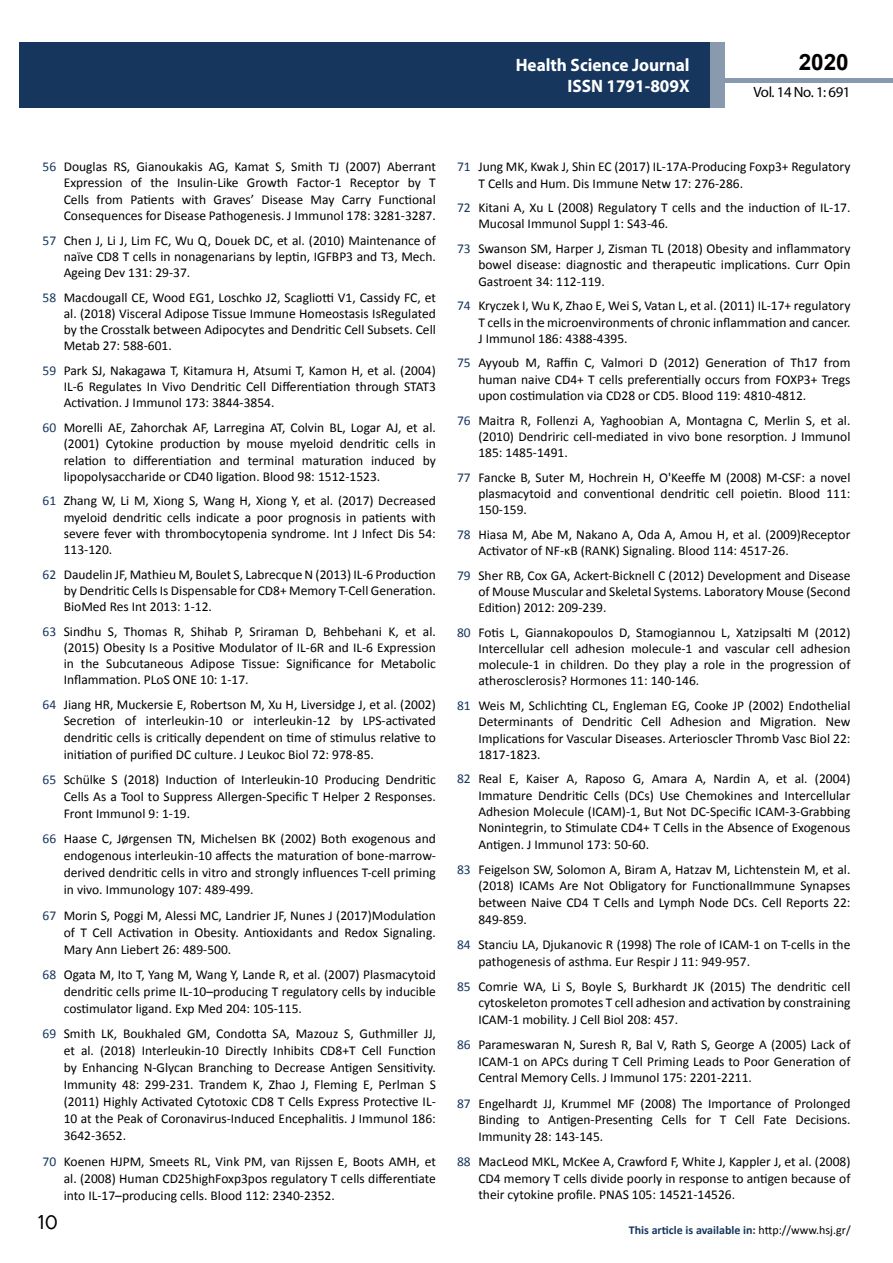
<style>
.page{position:relative;width:893px;height:1263px;background:#fff}
.page>*{position:absolute;margin:0;border:0;box-sizing:border-box;transform-origin:0 0}
.t1{font:25.5px "Tunga";color:#000}
.t2{font:700 22.5px "Arial";color:#000}
.t3{font:700 18px/21.6px "Myriad Pro";color:#fff;text-align:right;scale:.96 1}
.t4{font:14.85px "Myriad Pro";letter-spacing:-.03em;color:#000}
.t5{font:13.5px/16.2px "Calibri";color:#000;text-align:justify}
.t6{font:700 12px "Calibri";color:#16365d}
.s1{color:#16365d}
.s2{font-weight:400;color:#000}
</style>
<div class="page">
<hr style="left:725px;top:78px;width:168px;height:4px;background:#8a9aae">
<div style="left:19px;top:42px;width:690px;height:66px;background:#16365d"></div>
<div style="left:709px;top:42px;width:16px;height:66px;background:#8a9aae"></div>
<h3 class="t3" style="left:517px;top:53px;width:198px">ARCHIVOS DE MEDICINA<br>ISSN 169 - 465</h3>
<h2 class="t2" style="left:799px;top:47px;width:52px">2020</h2>
<h3 class="t3" style="left:516px;top:53px;width:183px">Health Science Journal<br>ISSN 1791-809X</h3>
<p class="t4" style="left:754px;top:83px;width:98px">Vol. 14 No. 1: 691</p>
<p class="t5" style="left:64px;top:159px;width:374px;text-indent:-21px"><span class="s1">56</span> Douglas RS, Gianoukakis AG, Kamat S, Smith TJ (2007) Aberrant Expression of the Insulin-Like Growth Factor-1 Receptor by T Cells from Patients with Graves’ Disease May Carry Functional Consequences for Disease Pathogenesis. J Immunol 178: 3281-3287.</p>
<p class="t5" style="left:64px;top:232px;width:374px;text-indent:-21px"><span class="s1">57</span> Chen J, Li J, Lim FC, Wu Q, Douek DC, et al. (2010) Maintenance of naïve CD8 T cells in nonagenarians by leptin, IGFBP3 and T3, Mech.<br>Ageing Dev 131: 29-37.</p>
<p class="t5" style="left:64px;top:289px;width:374px;text-indent:-21px"><span class="s1">58</span> Macdougall CE, Wood EG1, Loschko J2, Scagliotti V1, Cassidy FC, et al. (2018) Visceral Adipose Tissue Immune Homeostasis IsRegulated by the Crosstalk between Adipocytes and Dendritic Cell Subsets. Cell Metab 27: 588-601.</p>
<p class="t5" style="left:64px;top:362px;width:374px;text-indent:-21px"><span class="s1">59</span> Park SJ, Nakagawa T, Kitamura H, Atsumi T, Kamon H, et al. (2004)<br>IL-6 Regulates In Vivo Dendritic Cell Differentiation through STAT3<br>Activation. J Immunol 173: 3844-3854.</p>
<p class="t5" style="left:64px;top:420px;width:374px;text-indent:-21px"><span class="s1">60</span> Morelli AE, Zahorchak AF, Larregina AT, Colvin BL, Logar AJ, et al. (2001) Cytokine production by mouse myeloid dendritic cells in relation to differentiation and terminal maturation induced by lipopolysaccharide or CD40 ligation. Blood 98: 1512-1523.</p>
<p class="t5" style="left:64px;top:493px;width:374px;text-indent:-21px"><span class="s1">61</span> Zhang W, Li M, Xiong S, Wang H, Xiong Y, et al. (2017) Decreased myeloid dendritic cells indicate a poor prognosis in patients with severe fever with thrombocytopenia syndrome. Int J Infect Dis 54:<br>113-120.</p>
<p class="t5" style="left:64px;top:566px;width:374px;text-indent:-21px"><span class="s1">62</span> Daudelin JF, Mathieu M, Boulet S, Labrecque N (2013) IL-6 Production by Dendritic Cells Is Dispensable for CD8+ Memory T-Cell Generation.<br>BioMed Res Int 2013: 1-12.</p>
<p class="t5" style="left:64px;top:623px;width:374px;text-indent:-21px"><span class="s1">63</span> Sindhu S, Thomas R, Shihab P, Sriraman D, Behbehani K, et al. (2015) Obesity Is a Positive Modulator of IL-6R and IL-6 Expression in the Subcutaneous Adipose Tissue: Significance for Metabolic Inflammation. PLoS ONE 10: 1-17.</p>
<p class="t5" style="left:64px;top:696px;width:374px;text-indent:-21px"><span class="s1">64</span> Jiang HR, Muckersie E, Robertson M, Xu H, Liversidge J, et al. (2002)<br>Secretion of interleukin-10 or interleukin-12 by LPS-activated dendritic cells is critically dependent on time of stimulus relative to initiation of purified DC culture. J Leukoc Biol 72: 978-85.</p>
<p class="t5" style="left:64px;top:771px;width:374px;line-height:17px;text-indent:-21px"><span class="s1">65</span> Schülke S (2018) Induction of Interleukin-10 Producing Dendritic Cells As a Tool to Suppress Allergen-Specific T Helper 2 Responses.<br>Front Immunol 9: 1-19.</p>
<p class="t5" style="left:64px;top:830px;width:374px;line-height:17px;text-indent:-21px"><span class="s1">66</span> Haase C, Jørgensen TN, Michelsen BK (2002) Both exogenous and endogenous interleukin-10 affects the maturation of bone-marrow&shy;derived dendritic cells in vitro and strongly influences T-cell priming in vivo. Immunology 107: 489-499.</p>
<p class="t5" style="left:64px;top:907px;width:374px;line-height:17px;text-indent:-21px"><span class="s1">67</span> Morin S, Poggi M, Alessi MC, Landrier JF, Nunes J (2017)Modulation of T Cell Activation in Obesity. Antioxidants and Redox Signaling.<br>Mary Ann Liebert 26: 489-500.</p>
<p class="t5" style="left:64px;top:966px;width:374px;line-height:17px;text-indent:-21px"><span class="s1">68</span> Ogata M, Ito T, Yang M, Wang Y, Lande R, et al. (2007) Plasmacytoid dendritic cells prime IL-10–producing T regulatory cells by inducible costimulator ligand. Exp Med 204: 105-115.</p>
<p class="t5" style="left:64px;top:1025px;width:374px;line-height:17px;text-indent:-21px"><span class="s1">69</span> Smith LK, Boukhaled GM, Condotta SA, Mazouz S, Guthmiller JJ, et al. (2018) Interleukin-10 Directly Inhibits CD8+T Cell Function by Enhancing N-Glycan Branching to Decrease Antigen Sensitivity.<br>Immunity 48: 299-231. Trandem K, Zhao J, Fleming E, Perlman S (2011) Highly Activated Cytotoxic CD8 T Cells Express Protective IL-10 at the Peak of Coronavirus-Induced Encephalitis. J Immunol 186:<br>3642-3652.</p>
<p class="t5" style="left:64px;top:1153px;width:374px;line-height:17px;text-indent:-21px"><span class="s1">70</span> Koenen HJPM, Smeets RL, Vink PM, van Rijssen E, Boots AMH, et al. (2008) Human CD25highFoxp3pos regulatory T cells differentiate into IL-17–producing cells. Blood 112: 2340-2352.</p>
<h1 class="t1" style="left:38px;top:1205px;width:22px">10</h1>
<p class="t5" style="left:478px;top:159px;width:374px;text-indent:-21px"><span class="s1">71</span> Jung MK, Kwak J, Shin EC (2017) IL-17A-Producing Foxp3+ Regulatory<br>T Cells and Hum. Dis Immune Netw 17: 276-286.</p>
<p class="t5" style="left:478px;top:200px;width:374px;text-indent:-21px"><span class="s1">72</span> Kitani A, Xu L (2008) Regulatory T cells and the induction of IL-17.<br>Mucosal Immunol Suppl 1: S43-46.</p>
<p class="t5" style="left:478px;top:241px;width:374px;text-indent:-21px"><span class="s1">73</span> Swanson SM, Harper J, Zisman TL (2018) Obesity and inflammatory bowel disease: diagnostic and therapeutic implications. Curr Opin Gastroent 34: 112-119.</p>
<p class="t5" style="left:478px;top:298px;width:374px;text-indent:-21px"><span class="s1">74</span> Kryczek I, Wu K, Zhao E, Wei S, Vatan L, et al. (2011) IL-17+ regulatory T cells in the microenvironments of chronic inflammation and cancer.<br>J Immunol 186: 4388-4395.</p>
<p class="t5" style="left:478px;top:355px;width:374px;text-indent:-21px"><span class="s1">75</span> Ayyoub M, Raffin C, Valmori D (2012) Generation of Th17 from human naive CD4+ T cells preferentially occurs from FOXP3+ Tregs upon costimulation via CD28 or CD5. Blood 119: 4810-4812.</p>
<p class="t5" style="left:478px;top:412px;width:374px;text-indent:-21px"><span class="s1">76</span> Maitra R, Follenzi A, Yaghoobian A, Montagna C, Merlin S, et al. (2010) Dendriric cell-mediated in vivo bone resorption. J Immunol 185: 1485-1491.</p>
<p class="t5" style="left:478px;top:469px;width:374px;text-indent:-21px"><span class="s1">77</span> Fancke B, Suter M, Hochrein H, O'Keeffe M (2008) M-CSF: a novel plasmacytoid and conventional dendritic cell poietin. Blood 111:<br>150-159.</p>
<p class="t5" style="left:478px;top:526px;width:374px;text-indent:-21px"><span class="s1">78</span> Hiasa M, Abe M, Nakano A, Oda A, Amou H, et al. (2009)Receptor<br>Activator of NF-κB (RANK) Signaling. Blood 114: 4517-26.</p>
<p class="t5" style="left:478px;top:567px;width:374px;text-indent:-21px"><span class="s1">79</span> Sher RB, Cox GA, Ackert-Bicknell C (2012) Development and Disease of Mouse Muscular and Skeletal Systems. Laboratory Mouse (Second Edition) 2012: 209-239.</p>
<p class="t5" style="left:478px;top:624px;width:374px;text-indent:-21px"><span class="s1">80</span> Fotis L, Giannakopoulos D, Stamogiannou L, Xatzipsalti M (2012)<br>Intercellular cell adhesion molecule-1 and vascular cell adhesion molecule-1 in children. Do they play a role in the progression of atherosclerosis? Hormones 11: 140-146.</p>
<p class="t5" style="left:478px;top:697px;width:374px;text-indent:-21px"><span class="s1">81</span> Weis M, Schlichting CL, Engleman EG, Cooke JP (2002) Endothelial Determinants of Dendritic Cell Adhesion and Migration. New Implications for Vascular Diseases. Arterioscler Thromb Vasc Biol 22:<br>1817-1823.</p>
<p class="t5" style="left:478px;top:771px;width:374px;text-indent:-21px"><span class="s1">82</span> Real E, Kaiser A, Raposo G, Amara A, Nardin A, et al. (2004)<br>Immature Dendritic Cells (DCs) Use Chemokines and Intercellular Adhesion Molecule (ICAM)-1, But Not DC-Specific ICAM-3-Grabbing Nonintegrin, to Stimulate CD4+ T Cells in the Absence of Exogenous Antigen. J Immunol 173: 50-60.</p>
<p class="t5" style="left:478px;top:861px;width:374px;line-height:16.6px;text-indent:-21px"><span class="s1">83</span> Feigelson SW, Solomon A, Biram A, Hatzav M, Lichtenstein M, et al. (2018) ICAMs Are Not Obligatory for FunctionalImmune Synapses between Naive CD4 T Cells and Lymph Node DCs. Cell Reports 22:<br>849-859.</p>
<p class="t5" style="left:478px;top:936px;width:374px;line-height:16.6px;text-indent:-21px"><span class="s1">84</span> Stanciu LA, Djukanovic R (1998) The role of ICAM-1 on T-cells in the pathogenesis of asthma. Eur Respir J 11: 949-957.</p>
<p class="t5" style="left:478px;top:978px;width:374px;line-height:16.6px;text-indent:-21px"><span class="s1">85</span> Comrie WA, Li S, Boyle S, Burkhardt JK (2015) The dendritic cell cytoskeleton promotes T cell adhesion and activation by constraining ICAM-1 mobility. J Cell Biol 208: 457.</p>
<p class="t5" style="left:478px;top:1036px;width:374px;line-height:16.6px;text-indent:-21px"><span class="s1">86</span> Parameswaran N, Suresh R, Bal V, Rath S, George A (2005) Lack of ICAM-1 on APCs during T Cell Priming Leads to Poor Generation of Central Memory Cells. J Immunol 175: 2201-2211.</p>
<p class="t5" style="left:478px;top:1095px;width:374px;line-height:16.6px;text-indent:-21px"><span class="s1">87</span> Engelhardt JJ, Krummel MF (2008) The Importance of Prolonged Binding to Antigen-Presenting Cells for T Cell Fate Decisions.<br>Immunity 28: 143-145.</p>
<p class="t5" style="left:478px;top:1153px;width:374px;line-height:16.6px;text-indent:-21px"><span class="s1">88</span> MacLeod MKL, McKee A, Crawford F, White J, Kappler J, et al. (2008)<br>CD4 memory T cells divide poorly in response to antigen because of their cytokine profile. PNAS 105: 14521-14526.</p>
<p class="t6" style="left:629px;top:1223px;width:223px">This article is available in: <span class="s2">http://www.hsj.gr/</span></p>
</div>
